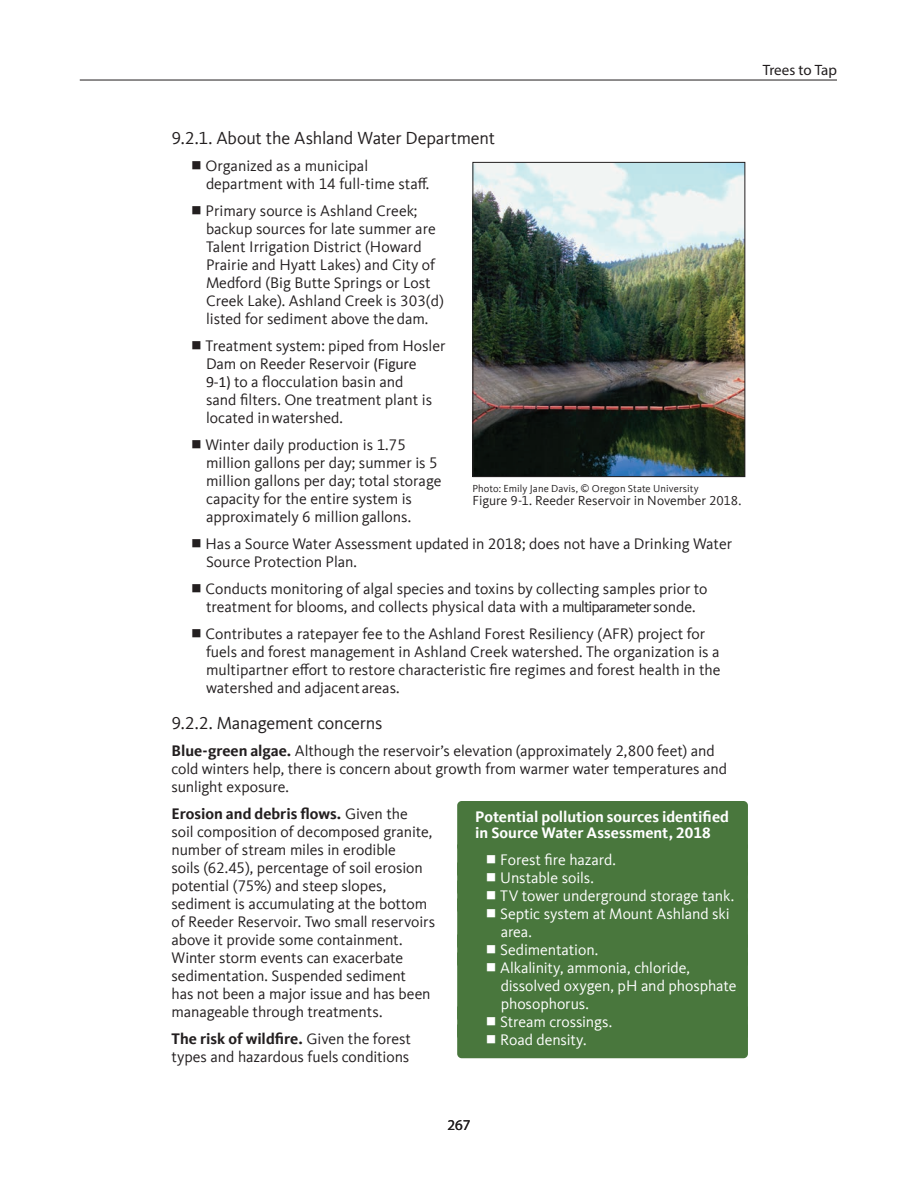
<style>
.page{position:relative;width:918px;height:1188px;background:#fff}
.page>*{position:absolute;margin:0;border:0;box-sizing:border-box;transform-origin:0 0}
.t1{font:18px "Kievit Offc";letter-spacing:-.01em;color:#231f20}
.t2{font:15.75px/18px "Kievit Offc";color:#231f20}
.t3{font:15.75px/18px "Kievit Offc";letter-spacing:-.005em;color:#fff}
.t4{font:700 15.75px/16.5px "Kievit Offc";color:#fff}
.t5{font:15px "Myriad Pro";letter-spacing:-.005em;color:#211d1e}
.t6{font:15px "Myriad Pro";color:#231f20}
.t7{font:13.5px "Kievit Offc";color:#231f20}
.t8{font:10.5px "Kievit Offc";letter-spacing:.005em;color:#231f20}
.s1{font-family:"Calibri"}
.s2{font-weight:700}
</style>
<div class="page">
<hr style="left:80px;top:80px;width:757px;height:1px;background:#211d1e">
<img style="left:475px;top:164px;width:268px;height:311px">
<div style="left:473px;top:162px;width:272px;height:315px;border:1px solid #231f20"></div>
<div style="left:457px;top:801px;width:291px;height:50px;background:#49773d;border-radius:4px"></div>
<div style="left:457px;top:844px;width:291px;height:214px;background:#49773d"></div>
<p class="t1" style="left:172px;top:128px;width:325px">9.2.1. About the Ashland Water Department</p>
<p class="t2" style="left:206px;top:157px;width:225px">Organized as a municipal department with 14 full-time staff.</p>
<p class="t2" style="left:206px;top:202px;width:240px">Primary source is Ashland Creek; backup sources for late summer are Talent Irrigation District (Howard Prairie and Hyatt Lakes) and City of Medford (Big Butte Springs or Lost Creek Lake). Ashland Creek is 303(d) listed for sediment above the dam.</p>
<p class="t2" style="left:206px;top:337px;width:242px">Treatment system: piped from Hosler<br>Dam on Reeder Reservoir <span class="s1">(Figure<br>9-1)</span> to a flocculation basin and<br>sand filters. One treatment plant is located in watershed.</p>
<p class="t2" style="left:206px;top:436px;width:237px">Winter daily production is 1.75 million gallons per day; summer is 5 million gallons per day; total storage capacity for the entire system is approximately 6 million gallons.</p>
<p class="t2" style="left:206px;top:535px;width:528px">Has a Source Water Assessment updated in 2018; does not have a Drinking Water<br>Source Protection Plan.</p>
<p class="t2" style="left:206px;top:580px;width:504px">Conducts monitoring of algal species and toxins by collecting samples prior to treatment for blooms, and collects physical data with a multiparameter sonde.</p>
<p class="t2" style="left:206px;top:625px;width:517px">Contributes a ratepayer fee to the Ashland Forest Resiliency (AFR) project for fuels and forest management in Ashland Creek watershed. The organization is a multipartner effort to restore characteristic fire regimes and forest health in the watershed and adjacent areas.</p>
<p class="t1" style="left:172px;top:713px;width:213px">9.2.2. Management concerns</p>
<p class="t2" style="left:172px;top:742px;width:557px"><span class="s2">Blue-green algae.</span> Although the reservoir’s elevation (approximately 2,800 feet) and cold winters help, there is concern about growth from warmer water temperatures and sunlight exposure.</p>
<p class="t2" style="left:172px;top:805px;width:265px"><span class="s2">Erosion and debris flows.</span> Given the<br>soil composition of decomposed granite, number of stream miles in erodible<br>soils (62.45), percentage of soil erosion potential (75%) and steep slopes, sediment is accumulating at the bottom of Reeder Reservoir. Two small reservoirs above it provide some containment.<br>Winter storm events can exacerbate sedimentation. Suspended sediment<br>has not been a major issue and has been manageable through treatments.</p>
<p class="t2" style="left:172px;top:1030px;width:241px"><span class="s2">The risk of wildfire.</span> Given the forest types and hazardous fuels conditions</p>
<p class="t8" style="left:473px;top:482px;width:228px">Photo: Emily Jane Davis, © Oregon State University</p>
<p class="t7" style="left:473px;top:493px;width:271px">Figure 9-1. Reeder Reservoir in November 2018.</p>
<p class="t4" style="left:475px;top:808px;width:255px">Potential pollution sources identified in Source Water Assessment, 2018</p>
<p class="t3" style="left:500px;top:851px;width:238px">Forest fire hazard.<br>Unstable soils.<br>TV tower underground storage tank.<br>Septic system at Mount Ashland ski area.<br>Sedimentation.<br>Alkalinity, ammonia, chloride, dissolved oxygen, pH and phosphate phosophorus.<br>Stream crossings.<br>Road density.</p>
<p class="t6" style="left:447px;top:1116px;width:25px">267</p>
<p class="t5" style="left:763px;top:61px;width:76px">Trees to Tap</p>
</div>
